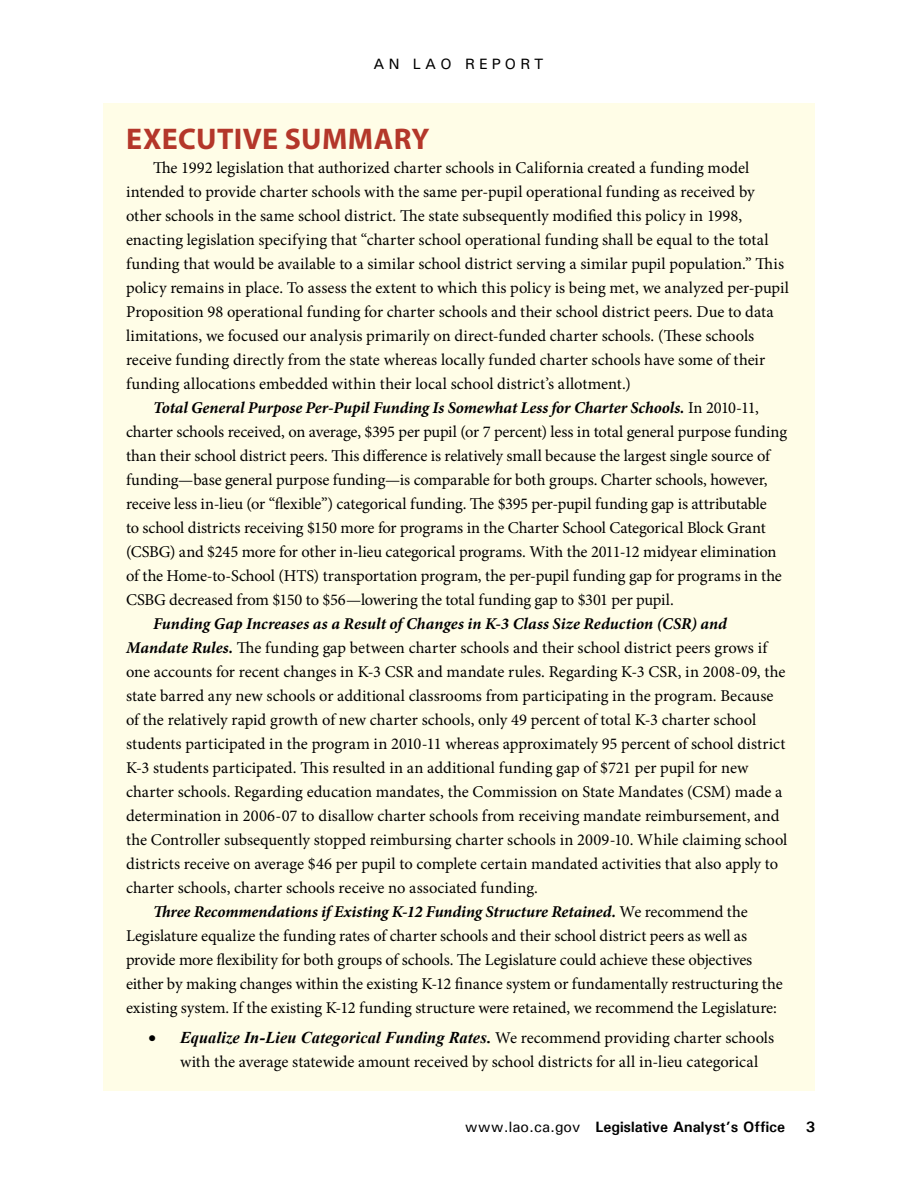
<style>
.page{position:relative;width:918px;height:1188px;background:#fff}
.page>*{position:absolute;margin:0;border:0;box-sizing:border-box;transform-origin:0 0}
.t1{font:700 30px "Myriad Pro";letter-spacing:.015em;color:#b4372a}
.t2{font:16.5px "Minion Pro";color:#000}
.t3{font:italic 700 16.5px "Minion Pro";letter-spacing:-.005em;color:#000}
.t4{font:italic 700 16.5px "Times New Roman";letter-spacing:.005em;color:#000}
.t5{font:700 15px "Univers";color:#000}
.t6{font:500 15px "Univers";letter-spacing:.28em;color:#000}
.s1{font-weight:400;font-style:normal}
.s2{font-weight:700;font-style:italic}
.s3{font-family:"Minion Pro";font-weight:400;font-style:normal}
.s4{font-weight:500}
</style>
<div class="page">
<div style="left:104px;top:104px;width:711px;height:987px;background:#fffde7"></div>
<p class="t6" style="left:373px;top:55px;width:172px">An LAO Repor t</p>
<h1 class="t1" style="left:126px;top:119px;width:305px">EXECUTIVE SUMMARY</h1>
<p class="t2" style="left:153px;top:156px;width:598px">The 1992 legislation that authorized charter schools in California created a funding model</p>
<p class="t2" style="left:126px;top:180px;width:630px">intended to provide charter schools with the same per-pupil operational funding as received by</p>
<p class="t2" style="left:126px;top:204px;width:618px">other schools in the same school district. The state subsequently modified this policy in 1998,</p>
<p class="t2" style="left:126px;top:228px;width:644px">enacting legislation specifying that “charter school operational funding shall be equal to the total</p>
<p class="t2" style="left:126px;top:252px;width:660px">funding that would be available to a similar school district serving a similar pupil population.” This</p>
<p class="t2" style="left:126px;top:276px;width:665px">policy remains in place. To assess the extent to which this policy is being met, we analyzed per-pupil</p>
<p class="t2" style="left:126px;top:300px;width:649px">Proposition 98 operational funding for charter schools and their school district peers. Due to data</p>
<p class="t2" style="left:126px;top:324px;width:630px">limitations, we focused our analysis primarily on direct-funded charter schools. (These schools</p>
<p class="t2" style="left:126px;top:348px;width:641px">receive funding directly from the state whereas locally funded charter schools have some of their</p>
<p class="t2" style="left:126px;top:372px;width:506px">funding allocations embedded within their local school district’s allotment.)</p>
<p class="t3" style="left:153px;top:396px;width:607px">Total General Purpose Per-Pupil Funding Is Somewhat Less for Charter Schools. <span class="s1">In 2010-11,</span></p>
<p class="t2" style="left:126px;top:420px;width:663px">charter schools received, on average, $395 per pupil (or 7 percent) less in total general purpose funding</p>
<p class="t2" style="left:126px;top:444px;width:645px">than their school district peers. This difference is relatively small because the largest single source of</p>
<p class="t2" style="left:126px;top:468px;width:643px">funding—base general purpose funding—is comparable for both groups. Charter schools, however,</p>
<p class="t2" style="left:126px;top:492px;width:642px">receive less in-lieu (or “flexible”) categorical funding. The $395 per-pupil funding gap is attributable</p>
<p class="t2" style="left:126px;top:516px;width:641px">to school districts receiving $150 more for programs in the Charter School Categorical Block Grant</p>
<p class="t2" style="left:126px;top:540px;width:652px">(CSBG) and $245 more for other in-lieu categorical programs. With the 2011-12 midyear elimination</p>
<p class="t2" style="left:126px;top:564px;width:657px">of the Home-to-School (HTS) transportation program, the per-pupil funding gap for programs in the</p>
<p class="t2" style="left:126px;top:588px;width:549px">CSBG decreased from $150 to $56—lowering the total funding gap to $301 per pupil.</p>
<p class="t3" style="left:153px;top:612px;width:576px">Funding Gap Increases as a Result of Changes in K-3 Class Size Reduction (CSR) and</p>
<p class="t2" style="left:126px;top:636px;width:643px"><span class="s2">Mandate Rules.</span> The funding gap between charter schools and their school district peers grows if</p>
<p class="t2" style="left:126px;top:660px;width:661px">one accounts for recent changes in K-3 CSR and mandate rules. Regarding K-3 CSR, in 2008-09, the</p>
<p class="t2" style="left:126px;top:684px;width:649px">state barred any new schools or additional classrooms from participating in the program. Because</p>
<p class="t2" style="left:126px;top:708px;width:632px">of the relatively rapid growth of new charter schools, only 49 percent of total K-3 charter school</p>
<p class="t2" style="left:126px;top:732px;width:661px">students participated in the program in 2010-11 whereas approximately 95 percent of school district</p>
<p class="t2" style="left:126px;top:756px;width:624px">K-3 students participated. This resulted in an additional funding gap of $721 per pupil for new</p>
<p class="t2" style="left:126px;top:780px;width:658px">charter schools. Regarding education mandates, the Commission on State Mandates (CSM) made a</p>
<p class="t2" style="left:126px;top:804px;width:655px">determination in 2006-07 to disallow charter schools from receiving mandate reimbursement, and</p>
<p class="t2" style="left:126px;top:828px;width:663px">the Controller subsequently stopped reimbursing charter schools in 2009-10. While claiming school</p>
<p class="t2" style="left:126px;top:852px;width:654px">districts receive on average $46 per pupil to complete certain mandated activities that also apply to</p>
<p class="t2" style="left:126px;top:876px;width:414px">charter schools, charter schools receive no associated funding.</p>
<p class="t3" style="left:153px;top:900px;width:596px">Three Recommendations if Existing K-12 Funding Structure Retained. <span class="s1">We recommend the</span></p>
<p class="t2" style="left:126px;top:924px;width:623px">Legislature equalize the funding rates of charter schools and their school district peers as well as</p>
<p class="t2" style="left:126px;top:948px;width:628px">provide more flexibility for both groups of schools. The Legislature could achieve these objectives</p>
<p class="t2" style="left:126px;top:972px;width:658px">either by making changes within the existing K-12 finance system or fundamentally restructuring the</p>
<p class="t2" style="left:126px;top:996px;width:652px">existing system. If the existing K-12 funding structure were retained, we recommend the Legislature:</p>
<p class="t4" style="left:149px;top:1026px;width:627px">• Equalize In-Lieu Categorical Funding Rates. <span class="s3">We recommend providing charter schools</span></p>
<p class="t2" style="left:180px;top:1051px;width:580px">with the average statewide amount received by school districts for all in-lieu categorical</p>
<p class="t5" style="left:465px;top:1118px;width:322px"><span class="s4">www.lao.ca.gov</span> Legislative Analyst’s Office</p>
<p class="t5" style="left:806px;top:1118px;width:11px">3</p>
</div>
